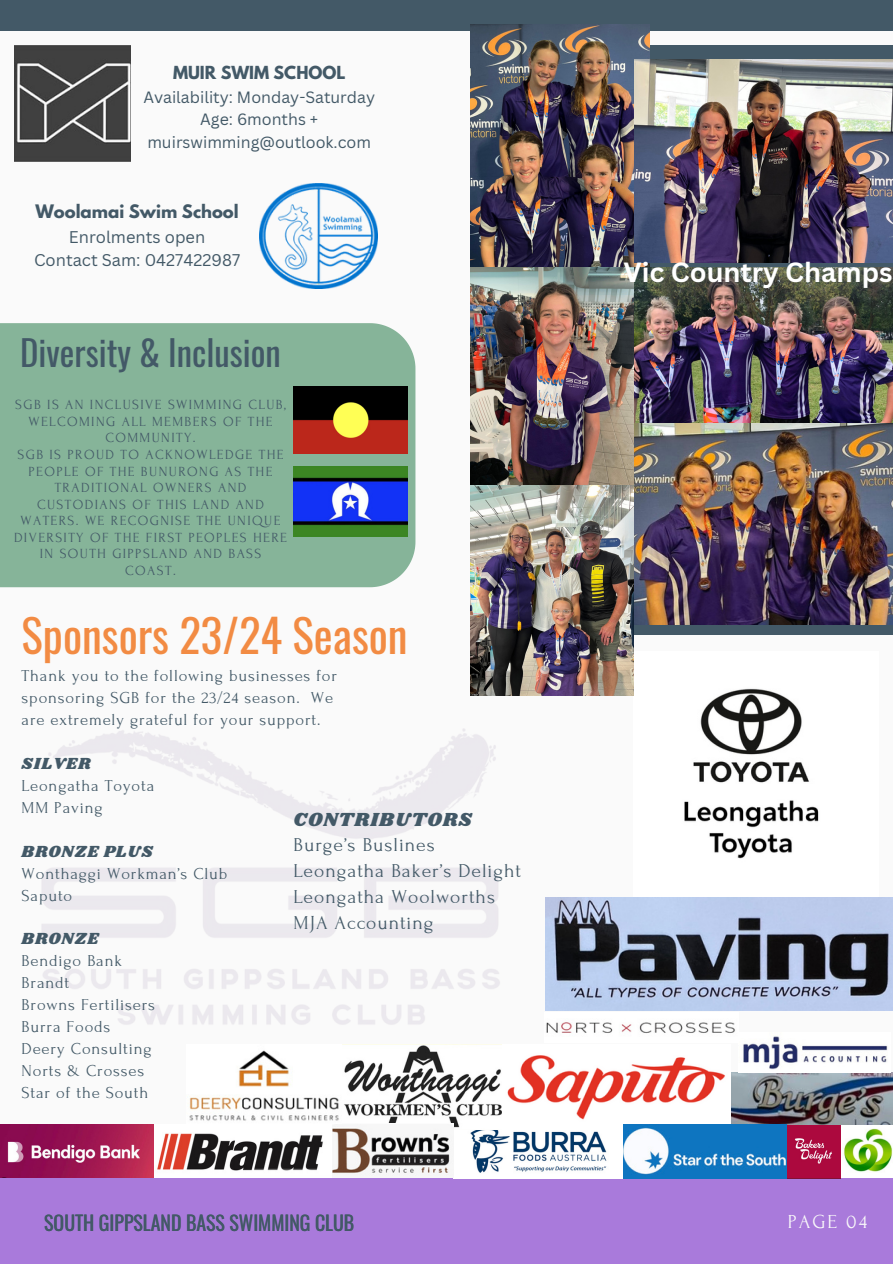
<style>
.page{position:relative;width:893px;height:1264px;background:#fff}
.page>*{position:absolute;margin:0;border:0;box-sizing:border-box;transform-origin:0 0}
.t1{font:45px "Oswald";color:#f28b43}
.t2{font:34.8px "Oswald";color:#435967}
.t3{font:700 27px "Canva Sans";color:#fff}
.t4{font:19.8px "Oswald";color:#435967}
.t5{font:19.8px "Forum";letter-spacing:.1em;color:#fafafa}
.t6{font:19.65px/25.8px "Forum";letter-spacing:.05em;color:#435967}
.t7{font:16.65px/21.9px "Forum";letter-spacing:.05em;color:#435967}
.t8{font:16.65px "Shrikhand";letter-spacing:.05em;color:#435967}
.t9{font:16.5px "Canva Sans";color:#435967}
.t10{font:700 16.5px "League Spartan";color:#435967}
.t11{font:15.9px "Canva Sans";color:#435967}
.t12{font:700 15.9px "League Spartan";color:#435967}
.t13{font:13.95px/16.5px "Forum";letter-spacing:.1em;color:#435967;text-align:center}
.s1{font-family:"Shrikhand"}
</style>
<div class="page">
<div style="left:0;top:0;width:892px;height:1263px;background:#fafafa"></div>
<div style="left:0;top:0;width:892px;height:31px;background:#435967"></div>
<div style="left:0;top:1167px;width:892px;height:96px;background:#a97adb"></div>
<img style="left:684px;top:689px;width:135px;height:170px">
<img style="left:840px;top:1125px;width:52px;height:52px">
<img style="left:150px;top:1124px;width:690px;height:54px">
<img style="left:343px;top:1044px;width:158px;height:85px">
<img style="left:731px;top:1072px;width:161px;height:52px">
<div style="left:502px;top:45px;width:390px;height:589px;background:#435967"></div>
<img style="left:0;top:1124px;width:153px;height:53px">
<img style="left:743px;top:1036px;width:144px;height:33px">
<img style="left:507px;top:1055px;width:218px;height:65px">
<img style="left:545px;top:898px;width:347px;height:112px">
<img style="left:15px;top:45px;width:116px;height:116px">
<img style="left:259px;top:184px;width:118px;height:104px">
<img style="left:546px;top:1022px;width:189px;height:11px">
<img style="left:189px;top:1050px;width:150px;height:71px">
<div style="left:0;top:323px;width:415px;height:264px;background:#86b499"></div>
<img style="left:293px;top:387px;width:114px;height:66px">
<img style="left:293px;top:466px;width:114px;height:71px">
<img style="left:633px;top:267px;width:259px;height:357px">
<img style="left:470px;top:25px;width:179px;height:253px">
<img style="left:634px;top:60px;width:258px;height:202px">
<img style="left:470px;top:267px;width:163px;height:428px">
<p class="t12" style="left:173px;top:65px;width:174px">MUIR SWIM SCHOOL</p>
<p class="t11" style="left:143px;top:86px;width:233px">Availability: Monday-Saturday</p>
<p class="t11" style="left:200px;top:108px;width:119px">Age: 6months +</p>
<p class="t11" style="left:147px;top:130px;width:225px">muirswimming@outlook.com</p>
<p class="t10" style="left:35px;top:203px;width:205px">Woolamai Swim School</p>
<p class="t9" style="left:69px;top:225px;width:138px">Enrolments open</p>
<p class="t9" style="left:34px;top:248px;width:208px">Contact Sam: 0427422987</p>
<p class="t2" style="left:20px;top:325px;width:262px">Diversity &amp; Inclusion</p>
<p class="t13" style="left:14px;top:397px;width:274px">SGB IS AN INCLUSIVE SWIMMING CLUB,<br>WELCOMING ALL MEMBERS OF THE<br>COMMUNITY.<br>SGB IS PROUD TO ACKNOWLEDGE THE<br>PEOPLE OF THE BUNURONG AS THE<br>TRADITIONAL OWNERS AND<br>CUSTODIANS OF THIS LAND AND<br>WATERS. WE RECOGNISE THE UNIQUE<br>DIVERSITY OF THE FIRST PEOPLES HERE<br>IN SOUTH GIPPSLAND AND BASS<br>COAST.</p>
<p class="t1" style="left:22px;top:600px;width:387px">Sponsors 23/24 Season</p>
<p class="t7" style="left:22px;top:665px;width:317px">Thank you to the following businesses for sponsoring SGB for the 23/24 season. We are extremely grateful for your support.</p>
<p class="t8" style="left:22px;top:751px;width:71px">SILVER</p>
<p class="t7" style="left:22px;top:774px;width:134px">Leongatha Toyota</p>
<p class="t7" style="left:22px;top:796px;width:82px">MM Paving</p>
<p class="t8" style="left:22px;top:839px;width:133px">BRONZE PLUS</p>
<p class="t7" style="left:22px;top:862px;width:207px">Wonthaggi Workman’s Club</p>
<p class="t7" style="left:22px;top:884px;width:52px">Saputo</p>
<p class="t8" style="left:22px;top:927px;width:79px">BRONZE</p>
<p class="t7" style="left:22px;top:950px;width:102px">Bendigo Bank</p>
<p class="t7" style="left:22px;top:972px;width:49px">Brandt</p>
<p class="t7" style="left:22px;top:994px;width:135px">Browns Fertilisers</p>
<p class="t7" style="left:22px;top:1016px;width:90px">Burra Foods</p>
<p class="t7" style="left:22px;top:1038px;width:131px">Deery Consulting</p>
<p class="t7" style="left:22px;top:1059px;width:124px">Norts &amp; Crosses</p>
<p class="t7" style="left:22px;top:1081px;width:128px">Star of the South</p>
<p class="t6" style="left:293px;top:806px;width:229px"><span class="s1">CONTRIBUTORS<br></span>Burge’s Buslines<br>Leongatha Baker’s Delight<br>Leongatha Woolworths<br>MJA Accounting</p>
<p class="t4" style="left:44px;top:1206px;width:311px">SOUTH GIPPSLAND BASS SWIMMING CLUB</p>
<p class="t3" style="left:623px;top:253px;width:270px">Vic Country Champs</p>
<p class="t5" style="left:787px;top:1210px;width:81px">PAGE 04</p>
</div>
